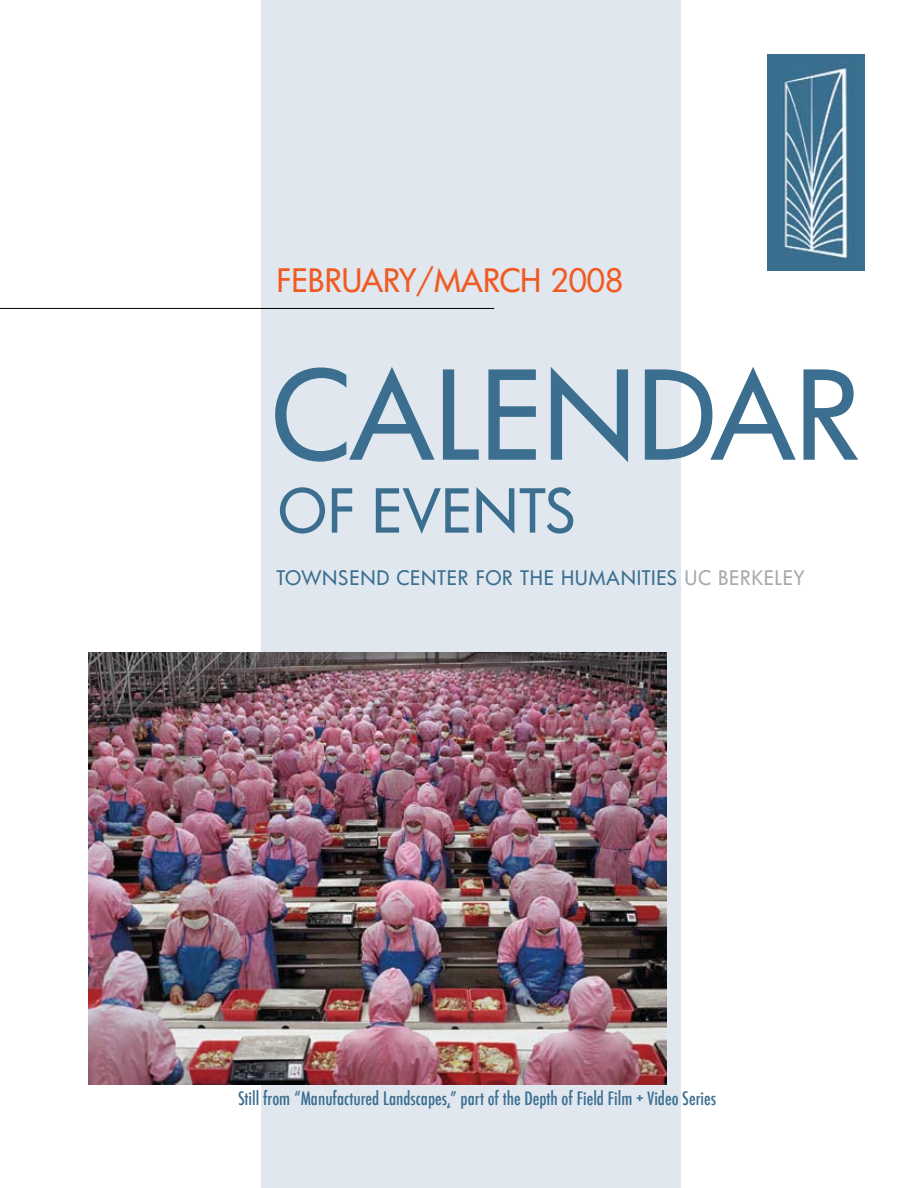
<style>
.page{position:relative;width:918px;height:1188px;background:#fff}
.page>*{position:absolute;margin:0;border:0;box-sizing:border-box;transform-origin:0 0}
.t1{font:500 119.7px "Futura CE";color:#3b6e8f}
.t2{font:500 58.8px "Futura CE";letter-spacing:.01em;color:#3b6e8f}
.t3{font:500 31.5px "Futura CE";color:#f15a22}
.t4{font:500 19.5px "Futura CE";letter-spacing:.04em;color:#3b6e8f}
.t5{font:500 19.5px "Futura CE";color:#a7a9ac}
.t6{font:500 condensed 18px "Futura";color:#3b6e8f}
.s1{color:#3b6e8f}
</style>
<div class="page">
<div style="left:262px;top:0;width:419px;height:1188px;background:#e0e7ef"></div>
<hr style="left:0;top:308px;width:494px;height:1px;background:#000">
<img style="left:767px;top:55px;width:97px;height:216px">
<img style="left:88px;top:653px;width:578px;height:432px">
<h3 class="t3" style="left:277px;top:259px;width:348px">FEBRUARY/MARCH 2008</h3>
<h1 class="t1" style="left:271px;top:334px;width:591px">CALENDAR</h1>
<h2 class="t2" style="left:278px;top:471px;width:300px">OF EVENTS</h2>
<p class="t4" style="left:277px;top:564px;width:146px">TOWNSEND CENTER</p>
<p class="t4" style="left:476px;top:564px;width:13px">FOR</p>
<p class="t4" style="left:520px;top:564px;width:12px">THE</p>
<p class="t4" style="left:561px;top:564px;width:16px">HUMAN</p>
<p class="t5" style="left:637px;top:564px;width:138px"><span class="s1">ITIES</span> UC BERKELEY</p>
<p class="t6" style="left:238px;top:1087px;width:479px">Still from “Manufactured Landscapes,” part of the Depth of Field Film + Video Series</p>
</div>
